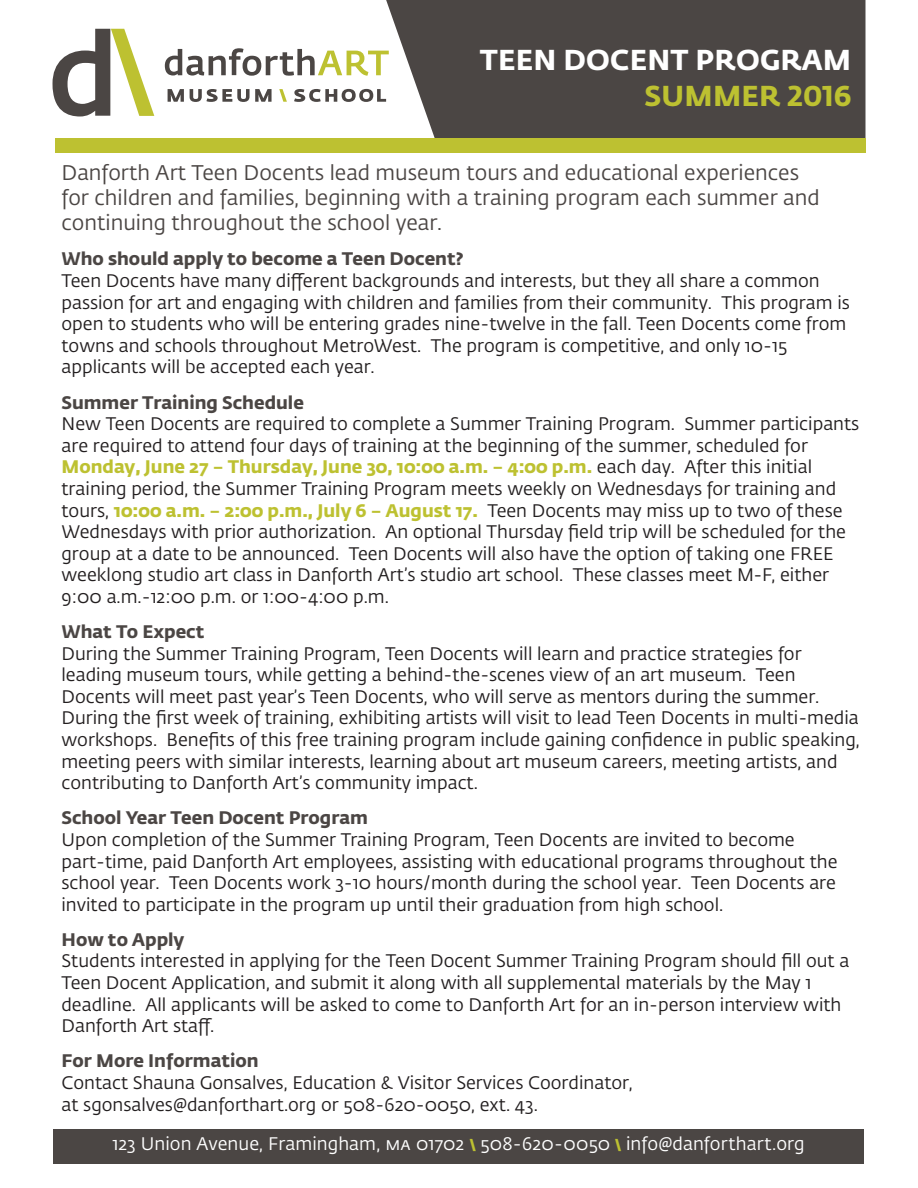
<style>
.page{position:relative;width:918px;height:1188px;background:#fff}
.page>*{position:absolute;margin:0;border:0;box-sizing:border-box;transform-origin:0 0}
.t1{font:700 28.5px "Fedra Sans Std";letter-spacing:.01em;color:#fff}
.t2{font:700 28.5px "Fedra Sans Std";letter-spacing:.01em;color:#bdc131}
.t3{font:21px/25.2px "Fedra Sans Std";color:#4b4644}
.t4{font:18px/21.6px "Fedra Sans Std";color:#231f20}
.t5{font:700 18px "Fedra Sans Std";color:#4b4644}
.t6{font:18px "Fedra Sans Std";color:#fff}
.s1{font-weight:700;color:#bdc131}
</style>
<div class="page">
<svg style="left:53px;top:29px;width:101px;height:88px"></svg>
<svg style="left:165px;top:48px;width:221px;height:28px"></svg>
<svg style="left:168px;top:89px;width:218px;height:13px"></svg>
<div style="left:54px;top:1130px;width:810px;height:34px;background:#4b4644"></div>
<div style="left:386px;top:0;width:480px;height:138px;background:#4b4644"></div>
<div style="left:55px;top:138px;width:811px;height:14px;background:#bdc131"></div>
<h1 class="t1" style="left:480px;top:42px;width:373px">TEEN DOCENT PROGRAM</h1>
<h1 class="t2" style="left:645px;top:78px;width:208px">SUMMER 2016</h1>
<p class="t3" style="left:62px;top:160px;width:760px">Danforth Art Teen Docents lead museum tours and educational experiences for children and families, beginning with a training program each summer and continuing throughout the school year.</p>
<p class="t5" style="left:62px;top:247px;width:404px">Who should apply to become a Teen Docent?</p>
<p class="t4" style="left:62px;top:270px;width:790px">Teen Docents have many different backgrounds and interests, but they all share a common passion for art and engaging with children and families from their community. This program is open to students who will be entering grades nine-twelve in the fall. Teen Docents come from towns and schools throughout MetroWest. The program is competitive, and only 10-15 applicants will be accepted each year.</p>
<p class="t5" style="left:62px;top:391px;width:244px">Summer Training Schedule</p>
<p class="t4" style="left:62px;top:413px;width:799px">New Teen Docents are required to complete a Summer Training Program. Summer participants are required to attend four days of training at the beginning of the summer, scheduled for <span class="s1">Monday, June 27 – Thursday, June 30, 10:00 a.m. – 4:00 p.m.</span> each day. After this initial training period, the Summer Training Program meets weekly on Wednesdays for training and tours, <span class="s1">10:00 a.m. – 2:00 p.m., July 6 – August 17.</span> Teen Docents may miss up to two of these Wednesdays with prior authorization. An optional Thursday field trip will be scheduled for the group at a date to be announced. Teen Docents will also have the option of taking one FREE weeklong studio art class in Danforth Art’s studio art school. These classes meet M-F, either 9:00 a.m.-12:00 p.m. or 1:00-4:00 p.m.</p>
<p class="t5" style="left:62px;top:620px;width:145px">What To Expect</p>
<p class="t4" style="left:62px;top:643px;width:800px">During the Summer Training Program, Teen Docents will learn and practice strategies for leading museum tours, while getting a behind-the-scenes view of an art museum. Teen Docents will meet past year’s Teen Docents, who will serve as mentors during the summer.<br>During the first week of training, exhibiting artists will visit to lead Teen Docents in multi-media workshops. Benefits of this free training program include gaining confidence in public speaking, meeting peers with similar interests, learning about art museum careers, meeting artists, and contributing to Danforth Art’s community impact.</p>
<p class="t5" style="left:62px;top:806px;width:308px">School Year Teen Docent Program</p>
<p class="t4" style="left:62px;top:829px;width:778px">Upon completion of the Summer Training Program, Teen Docents are invited to become part-time, paid Danforth Art employees, assisting with educational programs throughout the school year. Teen Docents work 3-10 hours/month during the school year. Teen Docents are invited to participate in the program up until their graduation from high school.</p>
<p class="t5" style="left:62px;top:928px;width:124px">How to Apply</p>
<p class="t4" style="left:62px;top:951px;width:789px">Students interested in applying for the Teen Docent Summer Training Program should fill out a Teen Docent Application, and submit it along with all supplemental materials by the May 1 deadline. All applicants will be asked to come to Danforth Art for an in-person interview with Danforth Art staff.</p>
<p class="t5" style="left:62px;top:1049px;width:199px">For More Information</p>
<p class="t4" style="left:62px;top:1072px;width:573px">Contact Shauna Gonsalves, Education &amp; Visitor Services Coordinator, at sgonsalves@danforthart.org or 508-620-0050, ext. 43.</p>
<p class="t6" style="left:113px;top:1133px;width:694px">123 Union Avenue, Framingham, ma 01702 <span class="s1">\</span> 508-620-0050 <span class="s1">\</span> info@danforthart.org</p>
</div>
